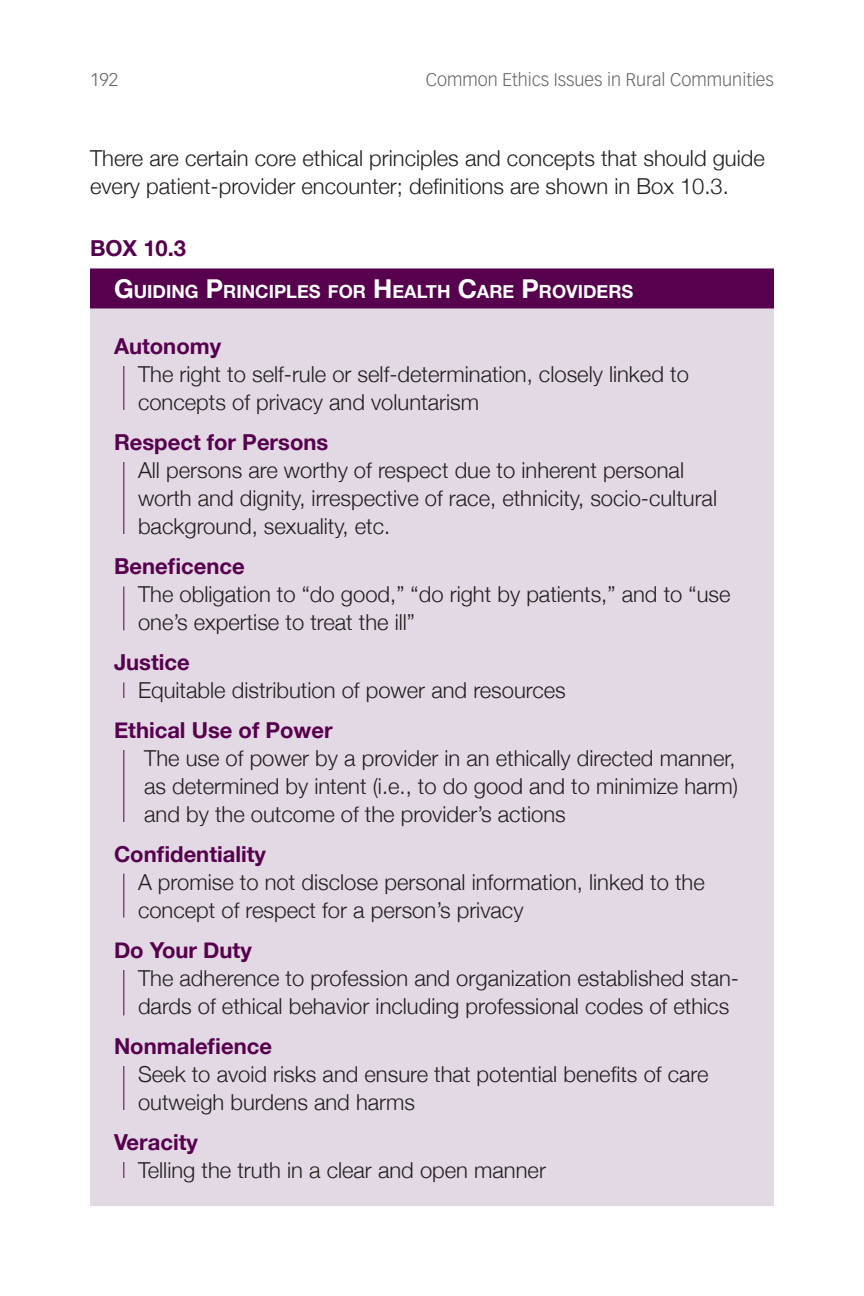
<style>
.page{position:relative;width:864px;height:1296px;background:#fff}
.page>*{position:absolute;margin:0;border:0;box-sizing:border-box;transform-origin:0 0}
.ethics_box_bullet_w{font:300 22px/28px "Helvetica Neue";color:#231f20}
.ethics_text{font:300 22px/28px "Helvetica Neue";color:#231f20}
.ethics_category{font:700 22px "Helvetica Neue";color:#56004e}
.ethics_box_header{font:700 18.2px "Helvetica Neue";color:#fff}
.t1{font:300 18px "Vectora LT Std";color:#636366}
.s1{font-size:26px}
.s2{font-weight:700;color:#56004e}
</style>
<div class="page">
<div style="left:90px;top:273px;width:684px;height:933px;background:#e3d9e4"></div>
<div style="left:90px;top:268px;width:684px;height:40px;background:#56004e"></div>
<hr style="left:123px;top:366px;width:1px;height:44px;background:#56004e">
<hr style="left:123px;top:462px;width:1px;height:72px;background:#56004e">
<svg style="left:123px;top:682px;width:1px;height:16px"></svg>
<hr style="left:123px;top:750px;width:1px;height:72px;background:#56004e">
<hr style="left:123px;top:586px;width:1px;height:44px;background:#56004e">
<hr style="left:123px;top:874px;width:1px;height:44px;background:#56004e">
<hr style="left:123px;top:970px;width:1px;height:46px;background:#56004e">
<hr style="left:123px;top:1066px;width:1px;height:44px;background:#56004e">
<svg style="left:123px;top:1162px;width:1px;height:16px"></svg>
<p class="t1" style="left:90px;top:69px;width:30px">192</p>
<p class="t1" style="left:426px;top:69px;width:350px">Common Ethics Issues in Rural Communities</p>
<p class="ethics_text" style="left:90px;top:144px;width:676px">There are certain core ethical principles and concepts that should guide every patient-provider encounter; definitions are shown in Box 10.3.</p>
<p class="ethics_category" style="left:90px;top:235px;width:98px">Box 10.3</p>
<p class="ethics_box_header" style="left:114px;top:280px;width:521px"><span class="s1">G</span>UIDING <span class="s1">P</span>RINCIPLES FOR <span class="s1">H</span> EALTH <span class="s1">C</span>ARE <span class="s1">P</span>ROVIDERS</p>
<p class="ethics_box_bullet_w" style="left:138px;top:332px;width:552px;text-indent:-24px"><span class="s2">Autonomy<br></span>The right to self-rule or self-determination, closely linked to concepts of privacy and voluntarism</p>
<p class="ethics_box_bullet_w" style="left:138px;top:428px;width:581px;text-indent:-24px"><span class="s2">Respect for Persons<br></span>All persons are worthy of respect due to inherent personal worth and dignity, irrespective of race, ethnicity, socio-cultural background, sexuality, etc.</p>
<p class="ethics_box_bullet_w" style="left:138px;top:552px;width:594px;text-indent:-24px"><span class="s2">Beneficence<br></span>The obligation to “do good,” “do right by patients,” and to “use one’s expertise to treat the ill”</p>
<p class="ethics_box_bullet_w" style="left:138px;top:648px;width:429px;text-indent:-24px"><span class="s2">Justice<br></span>Equitable distribution of power and resources</p>
<p class="ethics_box_bullet_w" style="left:144px;top:716px;width:596px;text-indent:-30px"><span class="s2">Ethical Use of Power<br></span>The use of power by a provider in an ethically directed manner, as determined by intent (i.e., to do good and to minimize harm) and by the outcome of the provider’s actions</p>
<p class="ethics_box_bullet_w" style="left:138px;top:840px;width:568px;text-indent:-24px"><span class="s2">Confidentiality<br></span>A promise to not disclose personal information, linked to the concept of respect for a person’s privacy</p>
<p class="ethics_box_bullet_w" style="left:138px;top:936px;width:603px;text-indent:-24px"><span class="s2">Do Your Duty<br></span>The adherence to profession and organization established stan&shy;dards of ethical behavior including professional codes of ethics</p>
<p class="ethics_box_bullet_w" style="left:138px;top:1032px;width:572px;text-indent:-24px"><span class="s2">Nonmalefience<br></span>Seek to avoid risks and ensure that potential benefits of care outweigh burdens and harms</p>
<p class="ethics_box_bullet_w" style="left:138px;top:1128px;width:409px;text-indent:-24px"><span class="s2">Veracity<br></span>Telling the truth in a clear and open manner</p>
</div>
